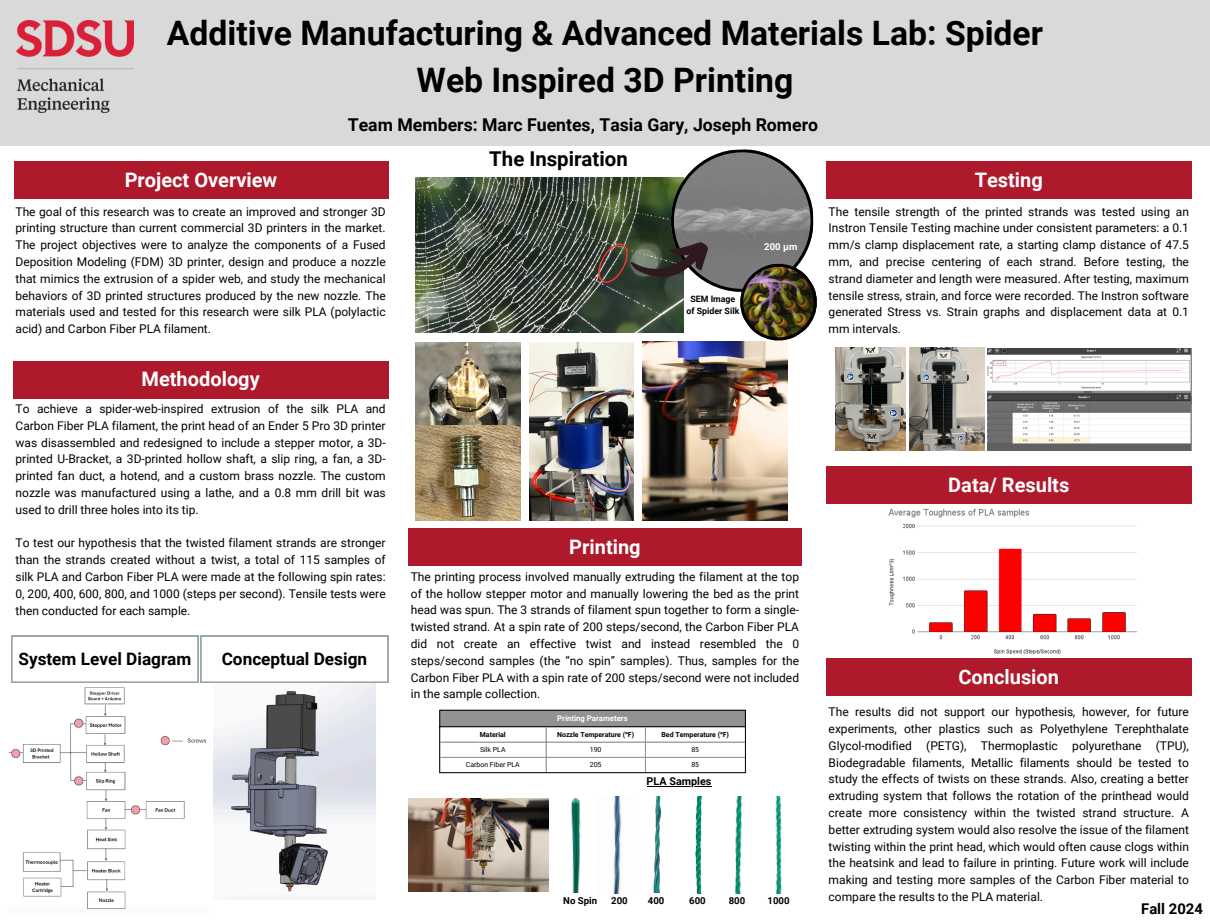
<style>
.page{position:relative;width:1210px;height:922px;background:#fff}
.page>*{position:absolute;margin:0;border:0;box-sizing:border-box;transform-origin:0 0}
.t1{font:700 33.68px/47.1px "Roboto";color:#000;text-align:center}
.t2{font:700 20.4px "Roboto";color:#000}
.t3{font:700 20px "Roboto";color:#fff}
.t4{font:700 17.64px "Roboto";color:#000}
.t5{font:700 17.2px "Roboto";color:#000}
.t6{font:700 14.84px "Roboto";color:#000}
.t7{font:12px/16.8px "Roboto";color:#000;text-align:justify}
.t8{font:700 10.8px "Roboto";color:#000}
.t9{font:700 9.6px "Roboto";color:#000}
.t10{font:700 9.6px "Roboto";color:#fff}
.t11{font:700 8.8px/12.3px "Roboto";color:#000;text-align:center}
.t12{font:700 7.8px "Roboto";color:#fff}
.t13{font:700 6.96px "Roboto";color:#000}
.t14{font:6.96px "Roboto";color:#000}
.s1{font-family:"Noto Sans"}
.s2{font-style:italic}
</style>
<div class="page">
<div style="left:0;top:0;width:1210px;height:146px;background:#d9d9d9"></div>
<div style="left:14px;top:162px;width:374px;height:37px;background:#ae1a2c"></div>
<div style="left:13px;top:361px;width:375px;height:37px;background:#ae1a2c"></div>
<div style="left:408px;top:528px;width:393px;height:37px;background:#ae1a2c"></div>
<div style="left:440px;top:710px;width:305px;height:17px;background:#929292"></div>
<hr style="left:439px;top:710px;width:1px;height:62px;background:#000">
<hr style="left:745px;top:710px;width:1px;height:62px;background:#000">
<hr style="left:439px;top:709px;width:307px;height:1px;background:#000">
<hr style="left:439px;top:726px;width:307px;height:1px;background:#000">
<hr style="left:439px;top:772px;width:307px;height:1px;background:#000">
<hr style="left:546px;top:727px;width:1px;height:45px;background:#929292">
<hr style="left:645px;top:727px;width:1px;height:45px;background:#929292">
<hr style="left:440px;top:741px;width:305px;height:1px;background:#929292">
<hr style="left:440px;top:757px;width:305px;height:1px;background:#929292">
<div style="left:826px;top:467px;width:365px;height:37px;background:#ae1a2c"></div>
<div style="left:826px;top:658px;width:365px;height:37px;background:#ae1a2c"></div>
<img style="left:8px;top:678px;width:201px;height:231px">
<svg style="left:12px;top:636px;width:376px;height:46px"></svg>
<img style="left:16px;top:21px;width:117px;height:92px">
<div style="left:826px;top:162px;width:365px;height:37px;background:#ae1a2c"></div>
<img style="left:835px;top:348px;width:70px;height:103px">
<img style="left:909px;top:348px;width:75px;height:103px">
<img style="left:415px;top:342px;width:105px;height:84px">
<img style="left:529px;top:342px;width:105px;height:179px">
<img style="left:642px;top:346px;width:145px;height:175px">
<img style="left:214px;top:683px;width:161px;height:209px">
<img style="left:987px;top:348px;width:204px;height:103px">
<img style="left:415px;top:426px;width:105px;height:95px">
<img style="left:415px;top:177px;width:182px;height:156px">
<img style="left:408px;top:798px;width:140px;height:94px">
<hr style="left:646px;top:786px;width:65px;height:1px;background:#000">
<img style="left:571px;top:796px;width:211px;height:97px">
<svg style="left:597px;top:149px;width:220px;height:197px"></svg>
<img style="left:888px;top:508px;width:249px;height:147px">
<p class="t1" style="left:167px;top:9px;width:878px">Additive Manufacturing &amp; Advanced Materials Lab: Spider<br>Web Inspired 3D Printing</p>
<p class="t4" style="left:348px;top:114px;width:472px">Team Members: Marc Fuentes, Tasia Gary, Joseph Romero</p>
<p class="t3" style="left:125px;top:168px;width:154px">Project Overview</p>
<p class="t7" style="left:16px;top:203px;width:372px">The goal of this research was to create an improved and stronger 3D printing structure than current commercial 3D printers in the market.<br>The project objectives were to analyze the components of a Fused Deposition Modeling (FDM) 3D printer, design and produce a nozzle that mimics the extrusion of a spider web, and study the mechanical behaviors of 3D printed structures produced by the new nozzle. The materials used and tested for this research were silk PLA (polylactic acid) and Carbon Fiber PLA filament.</p>
<p class="t3" style="left:141px;top:367px;width:120px">Methodology</p>
<h3 class="t7" style="left:16px;top:400px;width:372px">To achieve a spider-web-inspired extrusion of the silk PLA and Carbon Fiber PLA filament, the print head of an Ender 5 Pro 3D printer was disassembled and redesigned to include a stepper motor, a 3D&shy;printed U-Bracket, a 3D-printed hollow shaft, a slip ring, a fan, a 3D&shy;printed fan duct, a hotend, and a custom brass nozzle. The custom nozzle was manufactured using a lathe, and a 0.8 mm drill bit was used to drill three holes into its tip.</h3>
<h2 class="t7" style="left:16px;top:535px;width:372px">To test our hypothesis that the twisted filament strands are stronger than the strands created without a twist, a total of 115 samples of silk PLA and Carbon Fiber PLA were made at the following spin rates:<br>0, 200, 400, 600, 800, and 1000 (steps per second). Tensile tests were then conducted for each sample.</h2>
<p class="t5" style="left:18px;top:649px;width:174px">System Level Diagram</p>
<h2 class="t5" style="left:222px;top:649px;width:147px">Conceptual Design</h2>
<p class="t2" style="left:489px;top:147px;width:140px">The Inspiration</p>
<p class="t11" style="left:686px;top:293px;width:54px">SEM Image of Spider Silk</p>
<h6 class="t10" style="left:764px;top:241px;width:35px">200 µm</h6>
<h2 class="t3" style="left:569px;top:535px;width:73px">Printing</h2>
<p class="t7" style="left:411px;top:568px;width:390px">The printing process involved manually extruding the filament at the top of the hollow stepper motor and manually lowering the bed as the print head was spun. The 3 strands of filament spun together to form a single&shy;twisted strand. At a spin rate of 200 steps/second, the Carbon Fiber PLA did not create an effective twist and instead resembled the 0 steps/second samples (the “no spin” samples). Thus, samples for the Carbon Fiber PLA with a spin rate of 200 steps/second were not included in the sample collection.</p>
<h2 class="t12" style="left:557px;top:713px;width:72px">Printing Parameters</h2>
<p class="t13" style="left:480px;top:730px;width:27px">Material</p>
<h6 class="t13" style="left:557px;top:730px;width:78px">Nozzle Temperature (<span class="s1">℉</span>)</h6>
<h6 class="t13" style="left:661px;top:730px;width:69px">Bed Temperature (<span class="s1">℉</span>)</h6>
<p class="t14" style="left:480px;top:745px;width:27px">Silk PLA</p>
<p class="t14" style="left:590px;top:745px;width:13px">190</p>
<p class="t14" style="left:691px;top:745px;width:9px">85</p>
<p class="t14" style="left:466px;top:760px;width:55px">Carbon Fiber PLA</p>
<p class="t14" style="left:590px;top:760px;width:13px">205</p>
<p class="t14" style="left:691px;top:760px;width:9px">85</p>
<h2 class="t8" style="left:646px;top:775px;width:66px">PLA Samples</h2>
<p class="t9" style="left:563px;top:895px;width:35px">No Spin</p>
<p class="t9" style="left:611px;top:895px;width:18px">200</p>
<p class="t9" style="left:648px;top:895px;width:18px">400</p>
<p class="t9" style="left:689px;top:895px;width:18px">600</p>
<p class="t9" style="left:729px;top:895px;width:18px">800</p>
<p class="t9" style="left:767px;top:895px;width:24px">1000</p>
<h6 class="t3" style="left:974px;top:168px;width:70px">Testing</h6>
<h6 class="t7" style="left:828px;top:203px;width:362px">The tensile strength of the printed strands was tested using an Instron Tensile Testing machine under consistent parameters: a 0.1 mm/s clamp displacement rate, a starting clamp distance of 47.5 mm, and precise centering of each strand. Before testing, the strand diameter and length were measured. After testing, maximum tensile stress, strain, and force were recorded. The Instron software generated Stress vs. Strain graphs and displacement data at 0.1 mm intervals.</h6>
<p class="t3" style="left:948px;top:473px;width:123px">Data/ Results</p>
<p class="t3" style="left:958px;top:665px;width:102px">Conclusion</p>
<h1 class="t7" style="left:828px;top:703px;width:362px">The results did not support our hypothesis<span class="s2">,</span> however, for future experiments, other plastics such as Polyethylene Terephthalate Glycol-modified (PETG), Thermoplastic polyurethane (TPU), Biodegradable filaments, Metallic filaments should be tested to study the effects of twists on these strands. Also, creating a better extruding system that follows the rotation of the printhead would create more consistency within the twisted strand structure. A better extruding system would also resolve the issue of the filament twisting within the print head, which would often cause clogs within the heatsink and lead to failure in printing. Future work will include making and testing more samples of the Carbon Fiber material to compare the results to the PLA material.</h1>
<p class="t6" style="left:1141px;top:900px;width:63px">Fall 2024</p>
</div>
